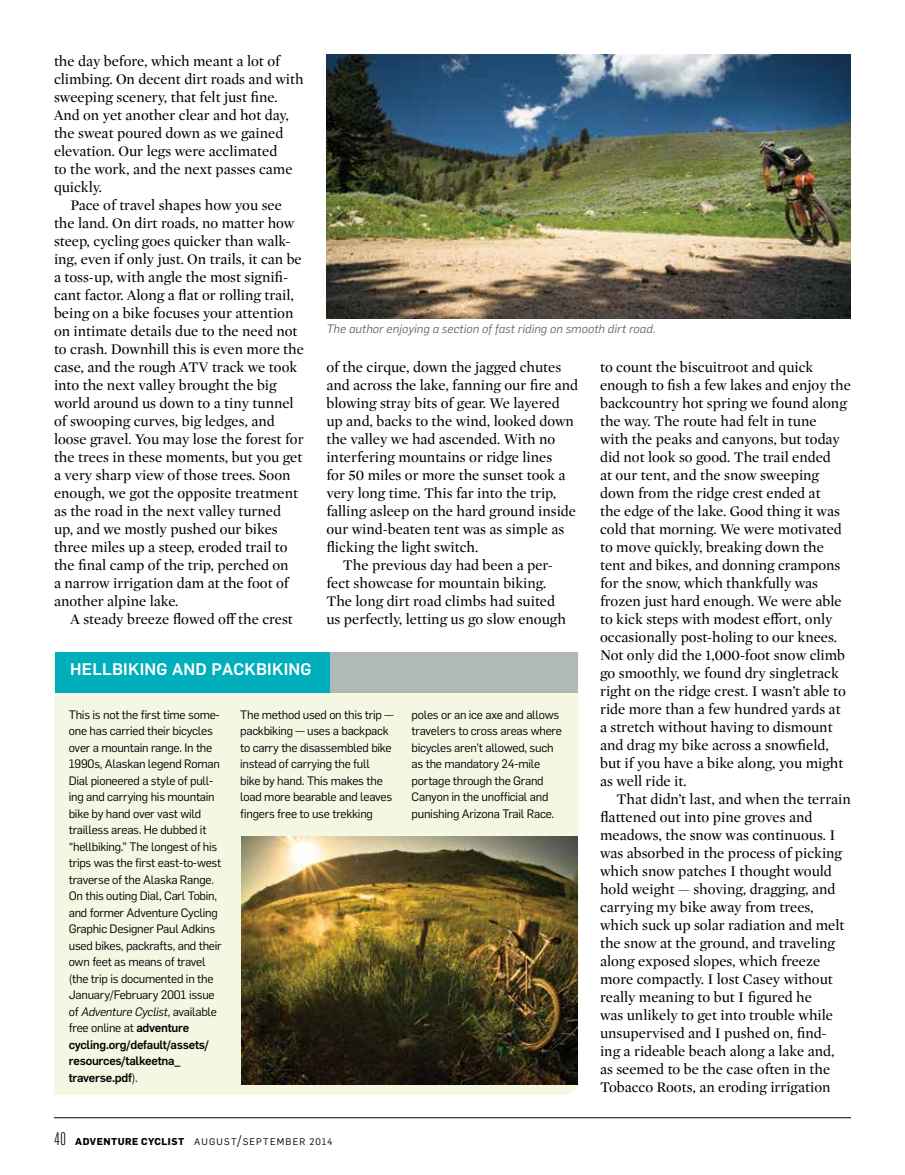
<style>
.page{position:relative;width:905px;height:1175px;background:#fff}
.page>*{position:absolute;margin:0;border:0;box-sizing:border-box;transform-origin:0 0}
.t1{font:500 16.5px "Flama";letter-spacing:.015em;color:#fff}
.t2{font:15px/18px "Mercury Display";color:#000}
.t3{font:12px/16.5px "Flama";letter-spacing:-.02em;color:#000}
.t4{font:italic 12px "Flama";letter-spacing:.01em;color:#636466}
.t5{font:700 9.75px "Flama";letter-spacing:.05em;color:#000}
.s1{font-style:italic}
.s2{font-weight:500}
.s3{font-family:"Heroic Condensed";font-weight:400;font-size:18px}
.s4{font-weight:400;font-size:9.45px}
.s5{font-weight:400;font-size:13.5px}
.s6{font-weight:400;font-size:9.3px}
</style>
<div class="page">
<hr style="left:54px;top:1117px;width:796px;height:1px;background:#000">
<img style="left:326px;top:54px;width:524px;height:264px">
<div style="left:54px;top:652px;width:524px;height:443px;background:#f4f8e2"></div>
<div style="left:250px;top:652px;width:328px;height:40px;background:#b1b9b6"></div>
<div style="left:55px;top:652px;width:274px;height:40px;background:#00aebc"></div>
<img style="left:242px;top:836px;width:336px;height:248px">
<p class="t2" style="left:54px;top:51px;width:251px">the day before, which meant a lot of climbing. On decent dirt roads and with sweeping scenery, that felt just fine.<br>And on yet another clear and hot day, the sweat poured down as we gained elevation. Our legs were acclimated<br>to the work, and the next passes came quickly.</p>
<p class="t2" style="left:54px;top:195px;width:251px;text-indent:16px">Pace of travel shapes how you see the land. On dirt roads, no matter how steep, cycling goes quicker than walk&shy;ing, even if only just. On trails, it can be a toss-up, with angle the most signifi&shy;cant factor. Along a flat or rolling trail, being on a bike focuses your attention on intimate details due to the need not to crash. Downhill this is even more the case, and the rough ATV track we took into the next valley brought the big world around us down to a tiny tunnel of swooping curves, big ledges, and loose gravel. You may lose the forest for the trees in these moments, but you get a very sharp view of those trees. Soon enough, we got the opposite treatment as the road in the next valley turned<br>up, and we mostly pushed our bikes three miles up a steep, eroded trail to the final camp of the trip, perched on<br>a narrow irrigation dam at the foot of another alpine lake.</p>
<p class="t2" style="left:70px;top:609px;width:224px">A steady breeze flowed off the crest</p>
<p class="t4" style="left:326px;top:321px;width:331px">The author enjoying a section of fast riding on smooth dirt road.</p>
<p class="t2" style="left:600px;top:357px;width:252px">to count the biscuitroot and quick enough to fish a few lakes and enjoy the backcountry hot spring we found along the way. The route had felt in tune<br>with the peaks and canyons, but today did not look so good. The trail ended<br>at our tent, and the snow sweeping down from the ridge crest ended at<br>the edge of the lake. Good thing it was cold that morning. We were motivated to move quickly, breaking down the tent and bikes, and donning crampons for the snow, which thankfully was frozen just hard enough. We were able to kick steps with modest effort, only occasionally post-holing to our knees.<br>Not only did the 1,000-foot snow climb go smoothly, we found dry singletrack right on the ridge crest. I wasn’t able to ride more than a few hundred yards at a stretch without having to dismount and drag my bike across a snowfield, but if you have a bike along, you might as well ride it.</p>
<p class="t2" style="left:600px;top:789px;width:252px;text-indent:16px">That didn’t last, and when the terrain flattened out into pine groves and meadows, the snow was continuous. I was absorbed in the process of picking which snow patches I thought would hold weight — shoving, dragging, and carrying my bike away from trees, which suck up solar radiation and melt the snow at the ground, and traveling along exposed slopes, which freeze more compactly. I lost Casey without really meaning to but I figured he<br>was unlikely to get into trouble while unsupervised and I pushed on, find-<br>ing a rideable beach along a lake and, as seemed to be the case often in the Tobacco Roots, an eroding irrigation</p>
<p class="t2" style="left:326px;top:357px;width:236px">of the cirque, down the jagged chutes</p>
<p class="t2" style="left:326px;top:375px;width:253px">and across the lake, fanning our fire and</p>
<p class="t2" style="left:326px;top:393px;width:235px">blowing stray bits of gear. We layered</p>
<p class="t2" style="left:326px;top:411px;width:249px">up and, backs to the wind, looked down</p>
<p class="t2" style="left:326px;top:429px;width:230px">the valley we had ascended. With no</p>
<p class="t2" style="left:326px;top:447px;width:227px">interfering mountains or ridge lines</p>
<p class="t2" style="left:326px;top:465px;width:240px">for 50 miles or more the sunset took a</p>
<p class="t2" style="left:326px;top:483px;width:231px">very long time. This far into the trip,</p>
<p class="t2" style="left:326px;top:501px;width:251px">falling asleep on the hard ground inside</p>
<p class="t2" style="left:326px;top:519px;width:239px">our wind-beaten tent was as simple as</p>
<p class="t2" style="left:326px;top:537px;width:153px">flicking the light switch.</p>
<p class="t2" style="left:343px;top:555px;width:211px">The previous day had been a per-</p>
<p class="t2" style="left:326px;top:573px;width:221px">fect showcase for mountain biking.</p>
<p class="t2" style="left:326px;top:591px;width:230px">The long dirt road climbs had suited</p>
<p class="t2" style="left:326px;top:609px;width:241px">us perfectly, letting us go slow enough</p>
<p class="t1" style="left:70px;top:657px;width:243px">HELLBIKING AND PACKBIKING</p>
<p class="t3" style="left:69px;top:705px;width:154px">This is not the first time some&shy;one has carried their bicycles over a mountain range. In the<br>1990s, Alaskan legend Roman<br>Dial pioneered a style of pull&shy;ing and carrying his mountain bike by hand over vast wild trailless areas. He dubbed it “hellbiking.” The longest of his trips was the first east-to-west traverse of the Alaska Range.<br>On this outing Dial, Carl Tobin, and former Adventure Cycling<br>Graphic Designer Paul Adkins used bikes, packrafts, and their own feet as means of travel (the trip is documented in the<br>January/February 2001 issue of <span class="s1">Adventure Cyclist</span>, available free online at <span class="s2">adventure cycling.org/default/assets/ resources/talkeetna_ traverse.pdf</span>).</p>
<p class="t3" style="left:240px;top:705px;width:155px">The method used on this trip — packbiking — uses a backpack to carry the disassembled bike instead of carrying the full<br>bike by hand. This makes the load more bearable and leaves fingers free to use trekking</p>
<p class="t3" style="left:411px;top:705px;width:152px">poles or an ice axe and allows travelers to cross areas where bicycles aren’t allowed, such as the mandatory 24-mile portage through the Grand<br>Canyon in the unofficial and punishing Arizona Trail Race.</p>
<p class="t5" style="left:54px;top:1134px;width:280px"><span class="s3">40</span> ADVENTURE CYCLIST <span class="s4">AUGUST</span><span class="s5">/</span><span class="s4">SEPTEMBER</span> <span class="s6">2014</span></p>
</div>
